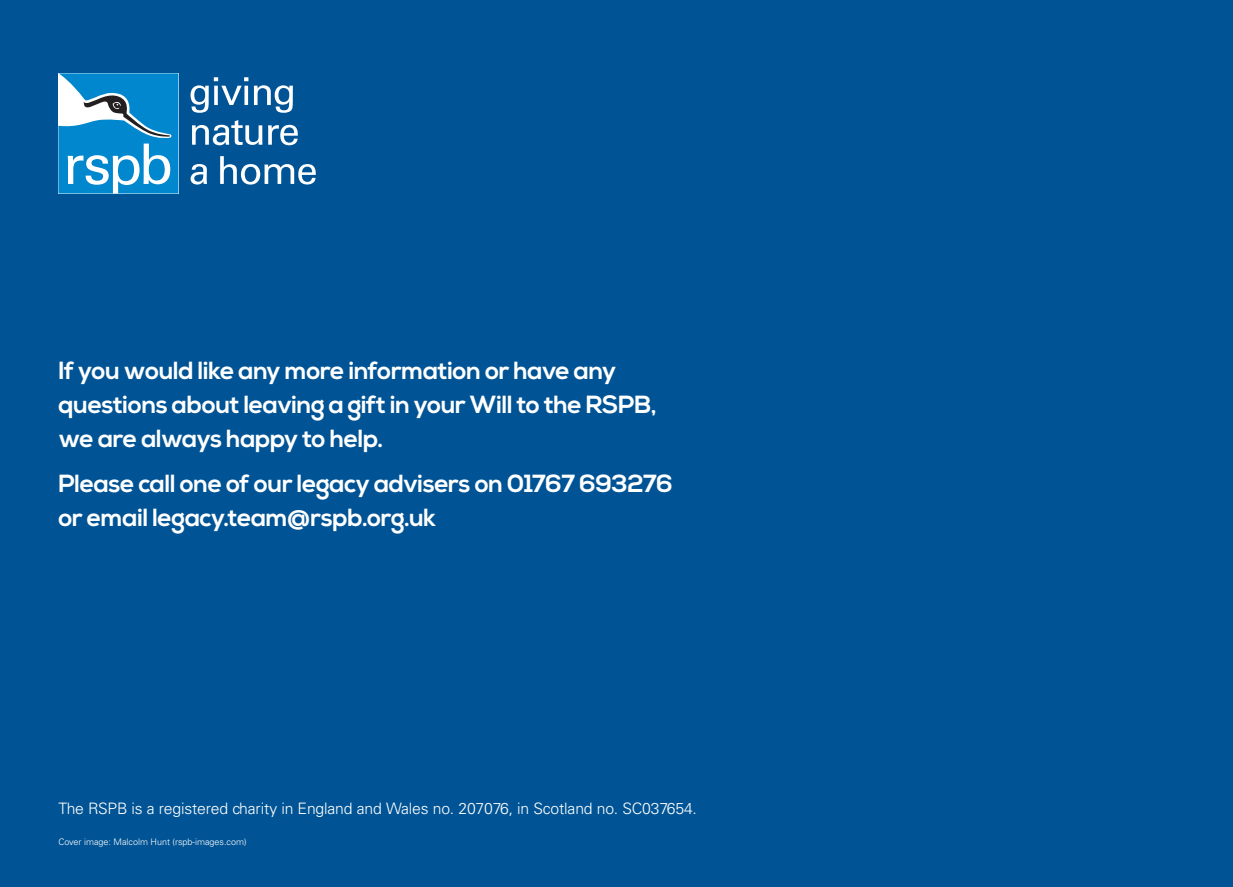
<style>
.page{position:relative;width:1233px;height:887px;background:#fff}
.page>*{position:absolute;margin:0;border:0;box-sizing:border-box;transform-origin:0 0}
.t1{font:700 24.75px/33.8px "Nexa";letter-spacing:-.015em;color:#fff}
.t2{font:300 15.75px "Univers LT Std";letter-spacing:-.01em;color:#fff}
.t3{font:300 9px "Univers LT Std";color:#fff}
</style>
<div class="page">
<div style="left:0;top:0;width:1233px;height:886px;background:#005495"></div>
<svg style="left:191px;top:77px;width:57px;height:36px"></svg>
<svg style="left:244px;top:86px;width:4px;height:19px"></svg>
<svg style="left:254px;top:85px;width:39px;height:28px"></svg>
<svg style="left:192px;top:120px;width:70px;height:25px"></svg>
<svg style="left:268px;top:125px;width:30px;height:20px"></svg>
<svg style="left:191px;top:164px;width:16px;height:20px"></svg>
<svg style="left:220px;top:156px;width:96px;height:28px"></svg>
<svg style="left:58px;top:73px;width:120px;height:120px;background:#3fa0d3"></svg>
<p class="t1" style="left:58px;top:355px;width:600px">If you would like any more information or have any questions about leaving a gift in your Will to the RSPB, we are always happy to help.</p>
<p class="t1" style="left:58px;top:468px;width:616px">Please call one of our legacy advisers on 01767 693276 or email legacy.team@rspb.org.uk</p>
<p class="t2" style="left:58px;top:798px;width:640px">The RSPB is a registered charity in England and Wales no. 207076, in Scotland no. SC037654.</p>
<p class="t3" style="left:58px;top:836px;width:190px">Cover image: Malcolm Hunt (rspb-images.com)</p>
</div>
